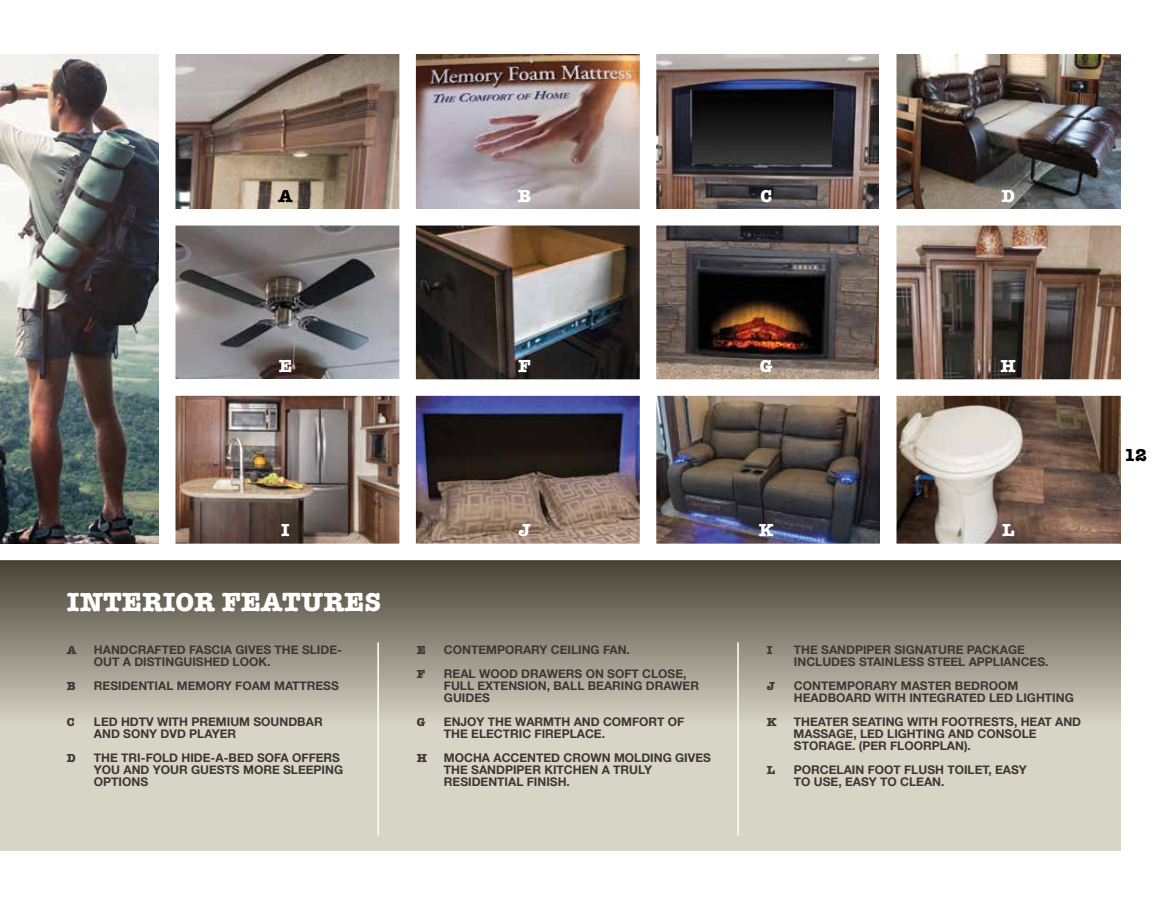
<style>
.page{position:relative;width:1175px;height:905px;background:#fff}
.page>*{position:absolute;margin:0;border:0;box-sizing:border-box;transform-origin:0 0}
.t1{font:700 27px "American Typewriter";color:#fff}
.t2{font:700 18px "American Typewriter";color:#fff}
.t3{font:700 18px "American Typewriter";color:#000}
.t4{font:700 12px/12px "Helvetica Neue";color:#3c3736}
.t5{font:700 12px "American Typewriter";color:#3c3736}
</style>
<div class="page">
<div style="left:0;top:550px;width:1120px;height:300px;background:#d7d5c6"></div>
<div style="left:0;top:550px;width:1120px;height:174px;background:linear-gradient(to bottom,#40392c,#d3d1c2)"></div>
<img style="left:175px;top:225px;width:224px;height:154px">
<img style="left:656px;top:55px;width:223px;height:154px">
<img style="left:656px;top:396px;width:223px;height:147px">
<img style="left:657px;top:226px;width:222px;height:153px">
<img style="left:175px;top:396px;width:224px;height:147px">
<img style="left:896px;top:55px;width:224px;height:154px">
<img style="left:416px;top:225px;width:224px;height:154px">
<img style="left:175px;top:54px;width:224px;height:155px">
<img style="left:416px;top:396px;width:224px;height:147px">
<img style="left:896px;top:396px;width:224px;height:147px">
<img style="left:896px;top:225px;width:224px;height:154px">
<img style="left:416px;top:55px;width:224px;height:154px">
<hr style="left:377px;top:642px;width:2px;height:193px;background:#fff">
<hr style="left:737px;top:642px;width:1px;height:193px;background:#fff">
<div style="left:0;top:543px;width:1130px;height:17px;background:#fff"></div>
<img style="left:0;top:55px;width:159px;height:488px">
<h2 class="t3" style="left:278px;top:180px;width:16px">A</h2>
<h2 class="t2" style="left:518px;top:180px;width:15px">B</h2>
<h2 class="t2" style="left:760px;top:180px;width:13px">C</h2>
<h2 class="t2" style="left:1001px;top:180px;width:15px">D</h2>
<h2 class="t2" style="left:279px;top:350px;width:15px">E</h2>
<h2 class="t2" style="left:518px;top:350px;width:14px">F</h2>
<h2 class="t2" style="left:281px;top:514px;width:10px">I</h2>
<h1 class="t1" style="left:67px;top:578px;width:316px">INTERIOR FEATURES</h1>
<p class="t5" style="left:67px;top:639px;width:11px">A</p>
<p class="t4" style="left:94px;top:643px;width:250px">HANDCRAFTED FASCIA GIVES THE SLIDE-<br>OUT A DISTINGUISHED LOOK.</p>
<p class="t5" style="left:67px;top:675px;width:10px">B</p>
<p class="t4" style="left:94px;top:679px;width:246px">RESIDENTIAL MEMORY FOAM MATTRESS</p>
<p class="t5" style="left:67px;top:711px;width:9px">C</p>
<p class="t4" style="left:94px;top:715px;width:230px">LED HDTV WITH PREMIUM SOUNDBAR<br>AND SONY DVD PLAYER</p>
<p class="t5" style="left:67px;top:747px;width:10px">D</p>
<p class="t4" style="left:94px;top:751px;width:251px">THE TRI-FOLD HIDE-A-BED SOFA OFFERS<br>YOU AND YOUR GUESTS MORE SLEEPING<br>OPTIONS</p>
<h2 class="t2" style="left:518px;top:514px;width:14px">J</h2>
<p class="t5" style="left:417px;top:639px;width:10px">E</p>
<p class="t4" style="left:444px;top:643px;width:187px">CONTEMPORARY CEILING FAN.</p>
<p class="t5" style="left:417px;top:663px;width:10px">F</p>
<p class="t4" style="left:444px;top:667px;width:257px">REAL WOOD DRAWERS ON SOFT CLOSE,<br>FULL EXTENSION, BALL BEARING DRAWER<br>GUIDES</p>
<p class="t5" style="left:417px;top:711px;width:10px">G</p>
<p class="t4" style="left:444px;top:715px;width:242px">ENJOY THE WARMTH AND COMFORT OF<br>THE ELECTRIC FIREPLACE.</p>
<p class="t5" style="left:417px;top:747px;width:12px">H</p>
<p class="t4" style="left:444px;top:751px;width:268px">MOCHA ACCENTED CROWN MOLDING GIVES<br>THE SANDPIPER KITCHEN A TRULY<br>RESIDENTIAL FINISH.</p>
<h2 class="t2" style="left:760px;top:350px;width:14px">G</h2>
<h2 class="t2" style="left:759px;top:514px;width:16px">K</h2>
<h2 class="t2" style="left:1000px;top:350px;width:17px">H</h2>
<h2 class="t2" style="left:1002px;top:514px;width:14px">L</h2>
<p class="t5" style="left:767px;top:639px;width:7px">I</p>
<p class="t4" style="left:794px;top:643px;width:256px">THE SANDPIPER SIGNATURE PACKAGE<br>INCLUDES STAINLESS STEEL APPLIANCES.</p>
<p class="t5" style="left:767px;top:675px;width:10px">J</p>
<p class="t4" style="left:794px;top:679px;width:281px">CONTEMPORARY MASTER BEDROOM<br>HEADBOARD WITH INTEGRATED LED LIGHTING</p>
<p class="t5" style="left:767px;top:711px;width:11px">K</p>
<p class="t4" style="left:793px;top:715px;width:289px">THEATER SEATING WITH FOOTRESTS, HEAT AND<br>MASSAGE, LED LIGHTING AND CONSOLE<br>STORAGE. (PER FLOORPLAN).</p>
<p class="t5" style="left:767px;top:759px;width:10px">L</p>
<p class="t4" style="left:794px;top:763px;width:234px">PORCELAIN FOOT FLUSH TOILET, EASY<br>TO USE, EASY TO CLEAN.</p>
<h2 class="t3" style="left:1124px;top:439px;width:24px">12</h2>
</div>
